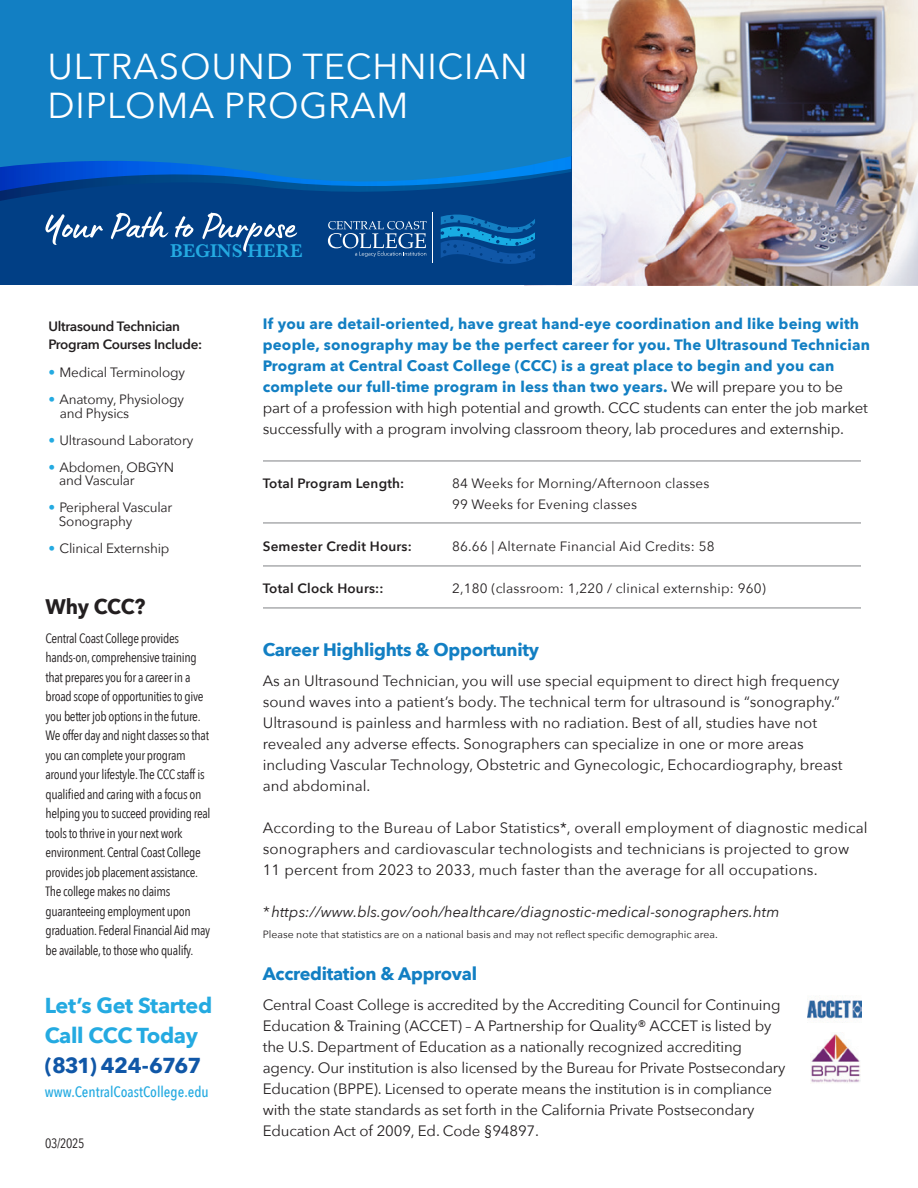
<style>
.page{position:relative;width:918px;height:1188px;background:#fff}
.page>*{position:absolute;margin:0;border:0;box-sizing:border-box;transform-origin:0 0}
.t1{font:36px/39.3px "Avenir Next";letter-spacing:.02em;color:#fff}
.t2{font:700 21.6px/30px "Avenir Next";letter-spacing:-.015em;color:#24aae1}
.t3{font:700 21.6px "Avenir Next";letter-spacing:-.055em;color:#1057a7}
.t4{font:700 21px "Avenir Next";letter-spacing:-.015em;color:#231f20;scale:.95 1}
.t5{font:600 19.2px "Baskerville";color:#24aae1}
.t6{font:700 18px "Avenir Next";letter-spacing:-.015em;color:#127fc3}
.t7{font:15px/21px "Avenir Next";color:#231f20}
.t8{font:700 15px/21px "Avenir Next";letter-spacing:.015em;color:#127fc3}
.t9{font:italic 15px "Avenir Next";color:#231f20}
.t10{font:500 15px "Avenir Next Condensed";color:#24aae1}
.t11{font:13.5px/19.5px "Avenir Next Condensed";letter-spacing:-.025em;color:#231f20}
.t12{font:13.5px/13.5px "Avenir Next";letter-spacing:-.015em;color:#231f20}
.t13{font:13.5px/21px "Avenir Next";letter-spacing:.015em;color:#231f20}
.t14{font:600 13.5px "Avenir Next";letter-spacing:.015em;color:#231f20}
.t15{font:600 13.5px/18px "Avenir Next";letter-spacing:-.005em;color:#231f20}
.t16{font:10.5px "Avenir Next";color:#231f20}
.s1{color:#24aae1}
.s2{font-weight:400;color:#231f20}
</style>
<div class="page">
<img style="left:572px;top:0;width:346px;height:285px">
<div style="left:0;top:0;width:572px;height:285px;background:#013f85"></div>
<svg style="left:0;top:0;width:571px;height:199px;background:#0f77be"></svg>
<hr style="left:263px;top:523px;width:598px;height:1px;background:#808285">
<hr style="left:263px;top:566px;width:598px;height:1px;background:#808285">
<hr style="left:263px;top:608px;width:598px;height:1px;background:#808285">
<hr style="left:263px;top:461px;width:598px;height:1px;background:#808285">
<svg style="left:45px;top:214px;width:58px;height:31px"></svg>
<svg style="left:110px;top:212px;width:59px;height:28px"></svg>
<svg style="left:175px;top:216px;width:19px;height:21px"></svg>
<svg style="left:202px;top:213px;width:95px;height:39px"></svg>
<img style="left:807px;top:995px;width:55px;height:28px">
<img style="left:811px;top:1034px;width:50px;height:49px">
<hr style="left:433px;top:212px;width:1px;height:50px;background:#fff">
<svg style="left:441px;top:214px;width:94px;height:50px"></svg>
<svg style="left:328px;top:221px;width:99px;height:36px"></svg>
<h1 class="t1" style="left:48px;top:45px;width:481px">ULTRASOUND TECHNICIAN<br>DIPLOMA PROGRAM</h1>
<p class="t5" style="left:170px;top:238px;width:134px">BEGINS HERE</p>
<p class="t15" style="left:48px;top:317px;width:155px">Ultrasound Technician<br>Program Courses Include:</p>
<p class="t12" style="left:48px;top:365px;width:138px"><span class="s1">•</span> Medical Terminology</p>
<p class="t12" style="left:60px;top:392px;width:126px;text-indent:-11px"><span class="s1">•</span> Anatomy, Physiology and Physics</p>
<p class="t12" style="left:48px;top:433px;width:146px"><span class="s1">•</span> Ultrasound Laboratory</p>
<p class="t12" style="left:59px;top:460px;width:117px;text-indent:-11px"><span class="s1">•</span> Abdomen, OBGYN and Vascular</p>
<p class="t12" style="left:59px;top:500px;width:115px;text-indent:-11px"><span class="s1">•</span> Peripheral Vascular<br>Sonography</p>
<p class="t12" style="left:48px;top:541px;width:123px"><span class="s1">•</span> Clinical Externship</p>
<h3 class="t4" style="left:46px;top:589px;width:106px">Why CCC?</h3>
<p class="t11" style="left:46px;top:628px;width:167px">Central Coast College provides hands-on, comprehensive training that prepares you for a career in a broad scope of opportunities to give you better job options in the future.<br>We offer day and night classes so that you can complete your program around your lifestyle. The CCC staff is qualified and caring with a focus on helping you to succeed providing real tools to thrive in your next work environment. Central Coast College provides job placement assistance.<br>The college makes no claims guaranteeing employment upon graduation. Federal Financial Aid may be available, to those who qualify.</p>
<h2 class="t2" style="left:45px;top:990px;width:169px">Let’s Get Started<br>Call CCC Today</h2>
<h2 class="t3" style="left:45px;top:1046px;width:158px">(831) 424-6767</h2>
<p class="t10" style="left:45px;top:1082px;width:165px">www.CentralCoastCollege.edu</p>
<p class="t11" style="left:45px;top:1133px;width:41px">03/2025</p>
<p class="t8" style="left:263px;top:313px;width:609px">If you are detail-oriented, have great hand-eye coordination and like being with people, sonography may be the perfect career for you. The Ultrasound Technician Program at Central Coast College (CCC) is a great place to begin and you can complete our full-time program in less than two years. <span class="s2">We will prepare you to be part of a profession with high potential and growth. CCC students can enter the job market successfully with a program involving classroom theory, lab procedures and externship.</span></p>
<p class="t14" style="left:263px;top:472px;width:143px">Total Program Length:</p>
<p class="t13" style="left:452px;top:473px;width:259px">84 Weeks for Morning/Afternoon classes<br>99 Weeks for Evening classes</p>
<p class="t14" style="left:263px;top:535px;width:151px">Semester Credit Hours:</p>
<p class="t13" style="left:452px;top:536px;width:264px">86.66 | Alternate Financial Aid Credits: 58</p>
<p class="t14" style="left:263px;top:577px;width:122px">Total Clock Hours::</p>
<p class="t13" style="left:452px;top:578px;width:315px">2,180 (classroom: 1,220 / clinical externship: 960)</p>
<p class="t6" style="left:263px;top:635px;width:278px">Career Highlights &amp; Opportunity</p>
<p class="t7" style="left:263px;top:670px;width:581px">As an Ultrasound Technician, you will use special equipment to direct high frequency sound waves into a patient’s body. The technical term for ultrasound is “sonography.” Ultrasound is painless and harmless with no radiation. Best of all, studies have not revealed any adverse effects. Sonographers can specialize in one or more areas including Vascular Technology, Obstetric and Gynecologic, Echocardiography, breast and abdominal.</p>
<p class="t7" style="left:263px;top:817px;width:607px">According to the Bureau of Labor Statistics*, overall employment of diagnostic medical sonographers and cardiovascular technologists and technicians is projected to grow<br>11 percent from 2023 to 2033, much faster than the average for all occupations.</p>
<p class="t9" style="left:263px;top:900px;width:518px">* https://www.bls.gov/ooh/healthcare/diagnostic-medical-sonographers.htm</p>
<p class="t16" style="left:263px;top:926px;width:457px">Please note that statistics are on a national basis and may not reflect specific demographic area.</p>
<p class="t6" style="left:263px;top:959px;width:216px">Accreditation &amp; Approval</p>
<p class="t7" style="left:263px;top:994px;width:524px">Central Coast College is accredited by the Accrediting Council for Continuing Education &amp; Training (ACCET) – A Partnership for Quality® ACCET is listed by the U.S. Department of Education as a nationally recognized accrediting agency. Our institution is also licensed by the Bureau for Private Postsecondary Education (BPPE). Licensed to operate means the institution is in compliance with the state standards as set forth in the California Private Postsecondary Education Act of 2009, Ed. Code §94897.</p>
</div>
